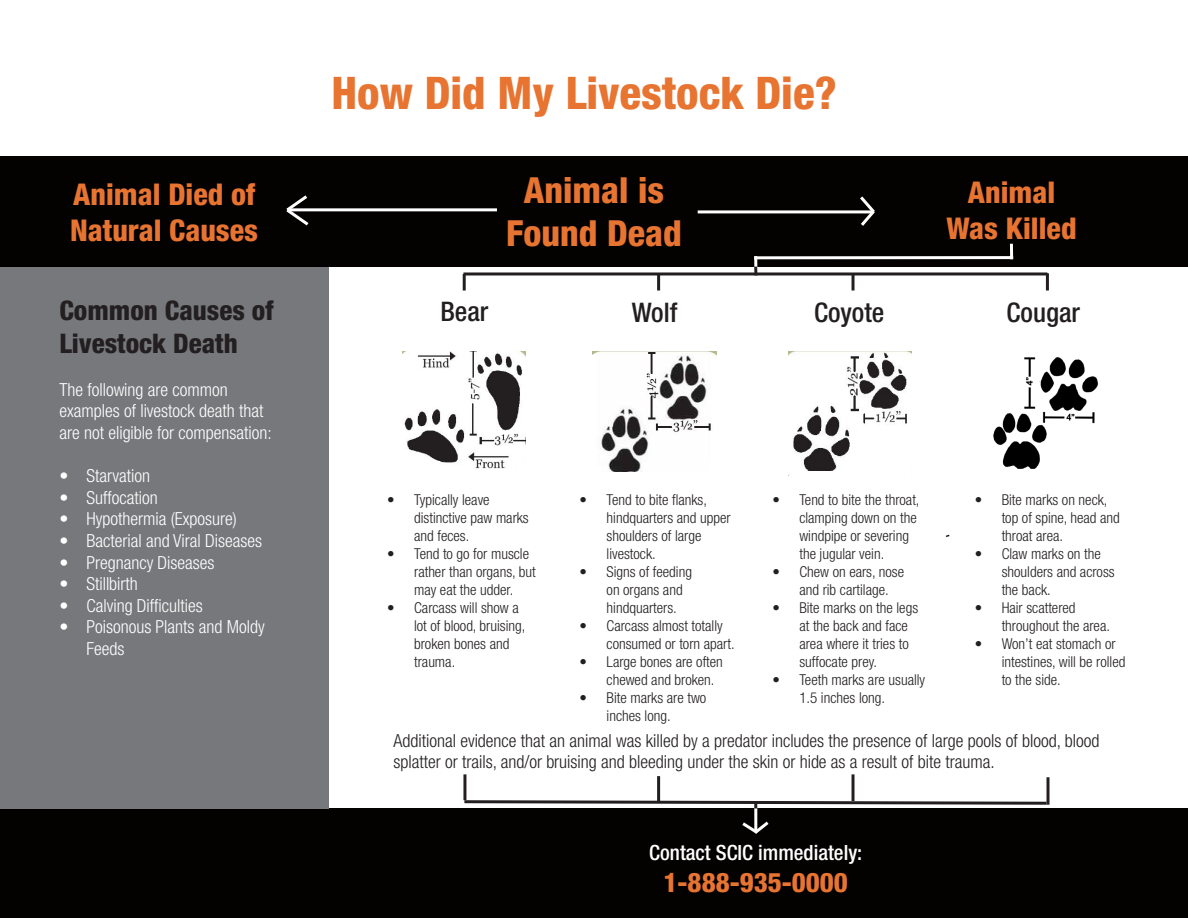
<style>
.page{position:relative;width:1188px;height:918px;background:#fff}
.page>*{position:absolute;margin:0;border:0;box-sizing:border-box;transform-origin:0 0}
.t1{font:800 condensed 45px "Helvetica Neue LT Std";color:#e77431}
.t2{font:800 condensed 36px/43.2px "Helvetica Neue LT Std";color:#e77431;text-align:center}
.t3{font:800 condensed 30px "Helvetica Neue LT Std";color:#e77431}
.t4{font:800 condensed 27px/32.4px "Helvetica Neue LT Std";color:#231f20}
.t5{font:500 condensed 27px "Helvetica Neue LT Std";color:#231f20}
.t6{font:800 condensed 27px "Helvetica Neue LT Std";color:#e77431}
.t7{font:500 condensed 21px "Helvetica Neue LT Std";color:#fff}
.t8{font:300 condensed 18px/21.6px "Helvetica Neue LT Std";color:#fff}
.t9{font:300 condensed 18px/21.6px "Helvetica Neue LT Std";color:#231f20}
.t10{font:300 condensed 15px/18px "Helvetica Neue LT Std";color:#231f20}
</style>
<div class="page">
<div style="left:0;top:156px;width:1188px;height:111px;background:#040101"></div>
<div style="left:0;top:808px;width:1188px;height:110px;background:#040101"></div>
<hr style="left:698px;top:210px;width:175px;height:3px;background:#fff">
<svg style="left:857px;top:196px;width:18px;height:30px"></svg>
<hr style="left:463px;top:274px;width:3px;height:17px;background:#231f20">
<hr style="left:657px;top:273px;width:3px;height:18px;background:#231f20">
<hr style="left:852px;top:274px;width:3px;height:17px;background:#231f20">
<hr style="left:1046px;top:273px;width:3px;height:18px;background:#231f20">
<hr style="left:754px;top:256px;width:3px;height:18px;background:#fff">
<svg style="left:754px;top:267px;width:3px;height:5px"></svg>
<hr style="left:754px;top:256px;width:259px;height:3px;background:#fff">
<hr style="left:1010px;top:244px;width:3px;height:15px;background:#fff">
<img style="left:403px;top:352px;width:123px;height:117px">
<img style="left:593px;top:352px;width:123px;height:120px">
<img style="left:788px;top:352px;width:123px;height:123px">
<img style="left:993px;top:357px;width:105px;height:112px">
<hr style="left:463px;top:774px;width:3px;height:26px;background:#231f20">
<hr style="left:1047px;top:777px;width:3px;height:28px;background:#231f20">
<hr style="left:852px;top:774px;width:3px;height:27px;background:#231f20">
<hr style="left:657px;top:776px;width:3px;height:25px;background:#231f20">
<hr style="left:754px;top:808px;width:3px;height:24px;background:#fff">
<svg style="left:463px;top:799px;width:587px;height:9px"></svg>
<svg style="left:742px;top:819px;width:27px;height:15px"></svg>
<hr style="left:463px;top:272px;width:584px;height:3px;background:#231f20">
<div style="left:0;top:267px;width:328px;height:541px;background:#76787b"></div>
<hr style="left:288px;top:208px;width:209px;height:3px;background:#fff">
<svg style="left:286px;top:195px;width:26px;height:31px"></svg>
<div style="left:398px;top:464px;width:14px;height:9px;background:#fff"></div>
<div style="left:587px;top:466px;width:14px;height:9px;background:#fff"></div>
<div style="left:516px;top:463px;width:14px;height:9px;background:#fff"></div>
<div style="left:709px;top:466px;width:14px;height:9px;background:#fff"></div>
<div style="left:797px;top:472px;width:66px;height:5px;background:#fff"></div>
<p class="t3" style="left:73px;top:175px;width:183px">Animal Died of</p>
<p class="t3" style="left:70px;top:211px;width:190px">Natural Causes</p>
<p class="t4" style="left:59px;top:294px;width:216px">Common Causes of<br>Livestock Death</p>
<p class="t8" style="left:59px;top:379px;width:214px">The following are common examples of livestock death that are not eligible for compensation:</p>
<p class="t8" style="left:59px;top:465px;width:92px">• Starvation</p>
<p class="t8" style="left:59px;top:487px;width:100px">• Suffocation</p>
<p class="t8" style="left:59px;top:508px;width:179px">• Hypothermia (Exposure)</p>
<p class="t8" style="left:59px;top:530px;width:204px">• Bacterial and Viral Diseases</p>
<p class="t8" style="left:59px;top:551px;width:157px">• Pregnancy Diseases</p>
<p class="t8" style="left:59px;top:573px;width:80px">• Stillbirth</p>
<p class="t8" style="left:59px;top:595px;width:145px">• Calving Difficulties</p>
<p class="t8" style="left:86px;top:616px;width:180px;text-indent:-27px">• Poisonous Plants and Moldy<br>Feeds</p>
<p class="t1" style="left:331px;top:65px;width:507px">How Did My Livestock Die?</p>
<p class="t2" style="left:506px;top:168px;width:177px">Animal is<br>Found Dead</p>
<p class="t3" style="left:968px;top:174px;width:89px">Animal</p>
<p class="t3" style="left:946px;top:210px;width:132px">Was Killed</p>
<p class="t5" style="left:440px;top:295px;width:50px">Bear</p>
<p class="t5" style="left:632px;top:296px;width:47px">Wolf</p>
<p class="t5" style="left:814px;top:296px;width:72px">Coyote</p>
<p class="t5" style="left:1007px;top:296px;width:75px">Cougar</p>
<p class="t10" style="left:414px;top:490px;width:116px;text-indent:-27px">• Typically leave distinctive paw marks and feces.</p>
<p class="t10" style="left:414px;top:544px;width:123px;text-indent:-27px">• Tend to go for muscle rather than organs, but may eat the udder.</p>
<p class="t10" style="left:414px;top:598px;width:113px;text-indent:-27px">• Carcass will show a lot of blood, bruising, broken bones and trauma.</p>
<p class="t10" style="left:607px;top:490px;width:126px;text-indent:-27px">• Tend to bite flanks, hindquarters and upper shoulders of large livestock.</p>
<p class="t10" style="left:607px;top:562px;width:87px;text-indent:-27px">• Signs of feeding on organs and hindquarters.</p>
<p class="t10" style="left:607px;top:616px;width:130px;text-indent:-27px">• Carcass almost totally consumed or torn apart.</p>
<p class="t10" style="left:607px;top:652px;width:118px;text-indent:-27px">• Large bones are often chewed and broken.</p>
<p class="t10" style="left:580px;top:688px;width:128px;text-align:center">• Bite marks are two inches long.</p>
<p class="t10" style="left:799px;top:490px;width:122px;text-indent:-27px">• Tend to bite the throat, clamping down on the windpipe or severing the jugular vein.</p>
<p class="t10" style="left:799px;top:562px;width:106px;text-indent:-27px">• Chew on ears, nose and rib cartilage.</p>
<p class="t10" style="left:799px;top:598px;width:120px;text-indent:-27px">• Bite marks on the legs at the back and face area where it tries to suffocate prey.</p>
<p class="t10" style="left:799px;top:670px;width:127px;text-indent:-27px">• Teeth marks are usually<br>1.5 inches long.</p>
<p class="t10" style="left:1002px;top:490px;width:120px;text-indent:-27px">• Bite marks on neck, top of spine, head and throat area.</p>
<p class="t10" style="left:1002px;top:544px;width:114px;text-indent:-27px">• Claw marks on the shoulders and across the back.</p>
<p class="t10" style="left:1002px;top:598px;width:110px;text-indent:-27px">• Hair scattered throughout the area.</p>
<p class="t10" style="left:1002px;top:634px;width:125px;text-indent:-27px">• Won’t eat stomach or intestines, will be rolled to the side.</p>
<p class="t9" style="left:393px;top:729px;width:707px">Additional evidence that an animal was killed by a predator includes the presence of large pools of blood, blood splatter or trails, and/or bruising and bleeding under the skin or hide as a result of bite trauma.</p>
<p class="t7" style="left:649px;top:840px;width:215px">Contact SCIC immediately:</p>
<p class="t6" style="left:664px;top:866px;width:186px">1-888-935-0000</p>
</div>
